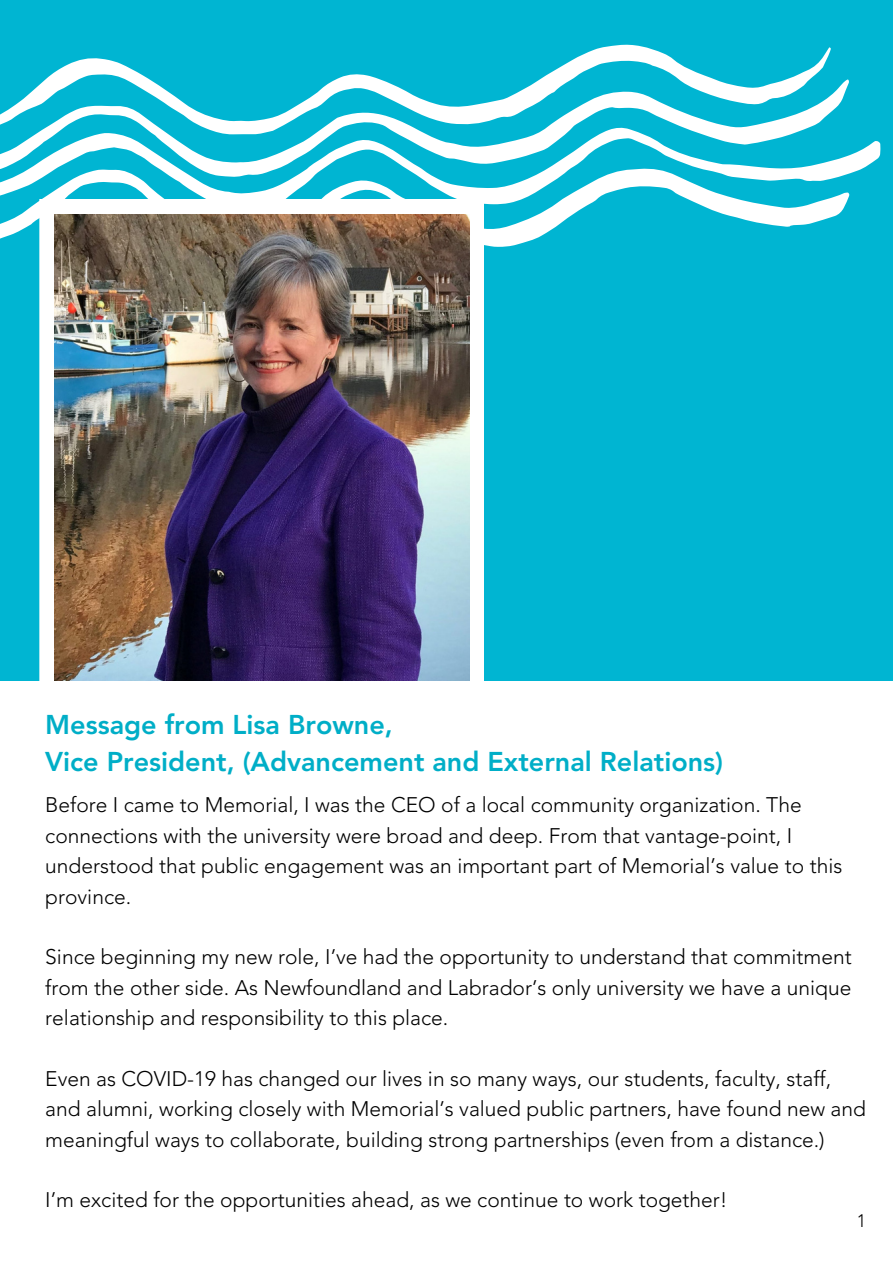
<style>
.page{position:relative;width:893px;height:1264px;background:#fff}
.page>*{position:absolute;margin:0;border:0;box-sizing:border-box;transform-origin:0 0}
.t1{font:800 27px "Avenir LT Std";color:#00aec7}
.t2{font:300 21px/30.3px "Avenir LT Std";color:#000}
.t3{font:300 18px "Avenir LT Std";color:#000}
</style>
<div class="page">
<div style="left:0;top:0;width:892px;height:680px;background:#00b5d2"></div>
<svg style="left:39px;top:250px;width:445px;height:431px;background:#e6eef0"></svg>
<svg style="left:0;top:210px;width:843px;height:40px"></svg>
<svg style="left:46px;top:44px;width:784px;height:35px"></svg>
<svg style="left:0;top:79px;width:849px;height:48px"></svg>
<svg style="left:0;top:127px;width:880px;height:83px"></svg>
<img style="left:54px;top:214px;width:415px;height:466px">
<p class="t1" style="left:45px;top:713px;width:349px">Message from Lisa Browne,</p>
<p class="t1" style="left:45px;top:750px;width:679px">Vice President, (Advancement and External Relations)</p>
<p class="t2" style="left:45px;top:792px;width:798px">Before I came to Memorial, I was the CEO of a local community organization. The connections with the university were broad and deep. From that vantage-point, I understood that public engagement was an important part of Memorial’s value to this province.</p>
<p class="t2" style="left:45px;top:943px;width:807px;text-align:justify">Since beginning my new role, I’ve had the opportunity to understand that commitment from the other side. As Newfoundland and Labrador’s only university we have a unique relationship and responsibility to this place.</p>
<p class="t2" style="left:45px;top:1065px;width:822px">Even as COVID-19 has changed our lives in so many ways, our students, faculty, staff, and alumni, working closely with Memorial’s valued public partners, have found new and meaningful ways to collaborate, building strong partnerships (even from a distance.)</p>
<p class="t2" style="left:45px;top:1186px;width:683px">I’m excited for the opportunities ahead, as we continue to work together!</p>
<p class="t3" style="left:856px;top:1213px;width:11px">1</p>
</div>
